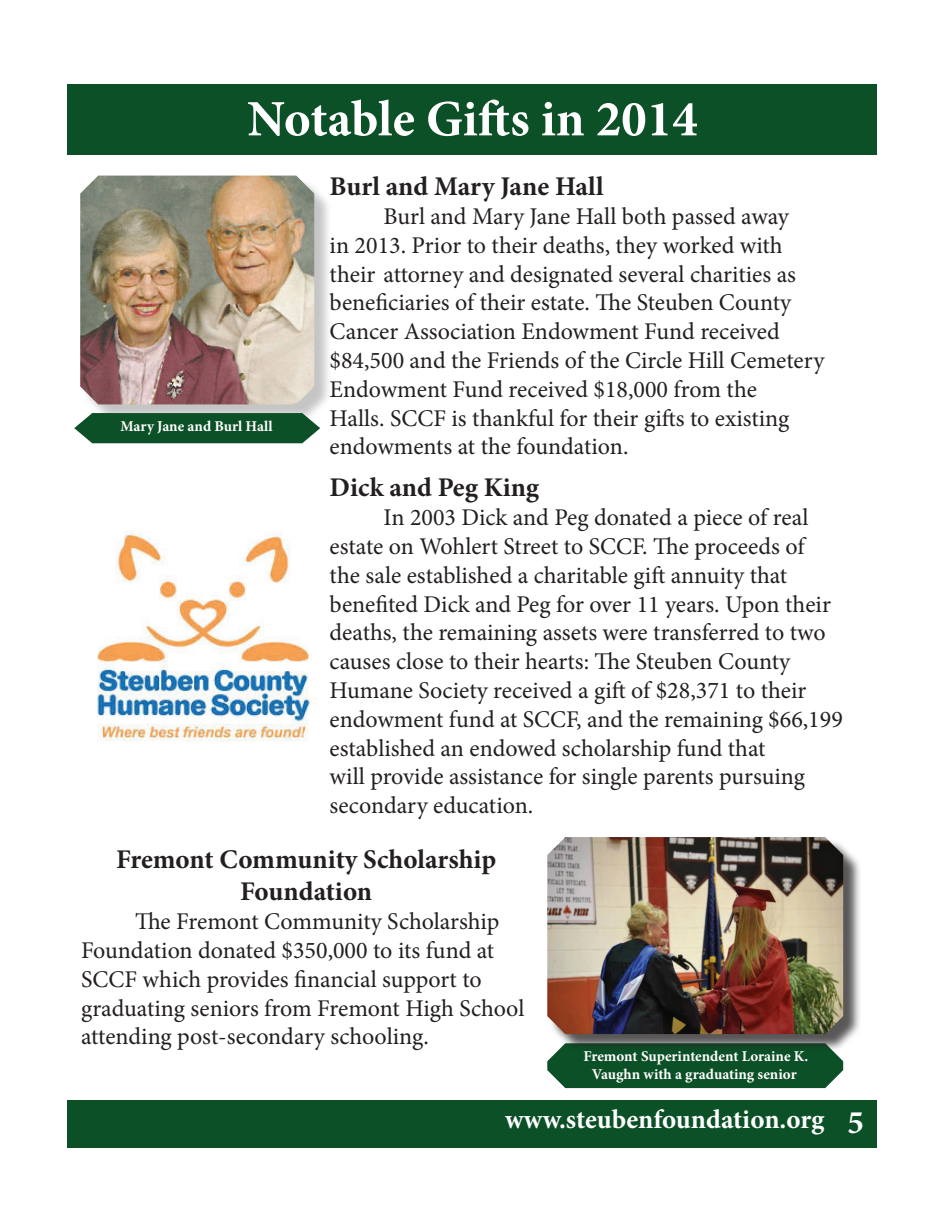
<style>
.page{position:relative;width:945px;height:1215px;background:#fff}
.page>*{position:absolute;margin:0;border:0;box-sizing:border-box;transform-origin:0 0}
.t1{font:700 51px "Minion Pro";color:#fff}
.t2{font:700 33px "Minion Pro";color:#fff}
.t3{font:700 27px/32.4px "Minion Pro";letter-spacing:-.005em;color:#231f20;text-align:center}
.t4{font:700 27px "Minion Pro";color:#fff}
.t5{font:24px/28.8px "Minion Pro";color:#231f20}
.t6{font:700 15px/18px "Minion Pro";letter-spacing:-.005em;color:#fff;text-align:center}
</style>
<div class="page">
<div style="left:68px;top:1100px;width:810px;height:48px;background:#0c5027"></div>
<div style="left:68px;top:85px;width:810px;height:70px;background:#0c5027"></div>
<img style="left:97px;top:531px;width:214px;height:211px">
<div style="left:82px;top:178px;width:251px;height:245px;background:#231f20;opacity:.26"></div>
<img style="left:80px;top:176px;width:234px;height:228px">
<svg style="left:74px;top:413px;width:246px;height:30px;background:#1d5c36"></svg>
<div style="left:547px;top:1053px;width:296px;height:35px;background:#0c5027"></div>
<div style="left:550px;top:839px;width:312px;height:214px;background:#231f20;opacity:.75"></div>
<img style="left:547px;top:837px;width:296px;height:197px">
<h1 class="t1" style="left:247px;top:83px;width:452px">Notable Gifts in 2014</h1>
<p class="t6" style="left:120px;top:417px;width:154px">Mary Jane and Burl Hall</p>
<p class="t3" style="left:330px;top:170px;width:275px">Burl and Mary Jane Hall</p>
<p class="t5" style="left:330px;top:202px;width:496px;text-indent:54px">Burl and Mary Jane Hall both passed away<br>in 2013. Prior to their deaths, they worked with their attorney and designated several charities as beneficiaries of their estate. The Steuben County Cancer Association Endowment Fund received $84,500 and the Friends of the Circle Hill Cemetery Endowment Fund received $18,000 from the<br>Halls. SCCF is thankful for their gifts to existing endowments at the foundation.</p>
<p class="t3" style="left:330px;top:471px;width:211px">Dick and Peg King</p>
<p class="t5" style="left:330px;top:503px;width:515px;text-indent:54px">In 2003 Dick and Peg donated a piece of real estate on Wohlert Street to SCCF. The proceeds of<br>the sale established a charitable gift annuity that benefited Dick and Peg for over 11 years. Upon their deaths, the remaining assets were transferred to two causes close to their hearts: The Steuben County Humane Society received a gift of $28,371 to their endowment fund at SCCF, and the remaining $66,199 established an endowed scholarship fund that<br>will provide assistance for single parents pursuing secondary education.</p>
<p class="t3" style="left:116px;top:843px;width:381px">Fremont Community Scholarship<br>Foundation</p>
<p class="t5" style="left:81px;top:907px;width:445px;text-indent:54px">The Fremont Community Scholarship Foundation donated $350,000 to its fund at SCCF which provides financial support to graduating seniors from Fremont High School attending post-secondary schooling.</p>
<p class="t6" style="left:584px;top:1047px;width:226px">Fremont Superintendent Loraine K.<br>Vaughn with a graduating senior</p>
<p class="t4" style="left:505px;top:1101px;width:321px">www.steubenfoundation.org</p>
<h2 class="t2" style="left:848px;top:1099px;width:18px">5</h2>
</div>
